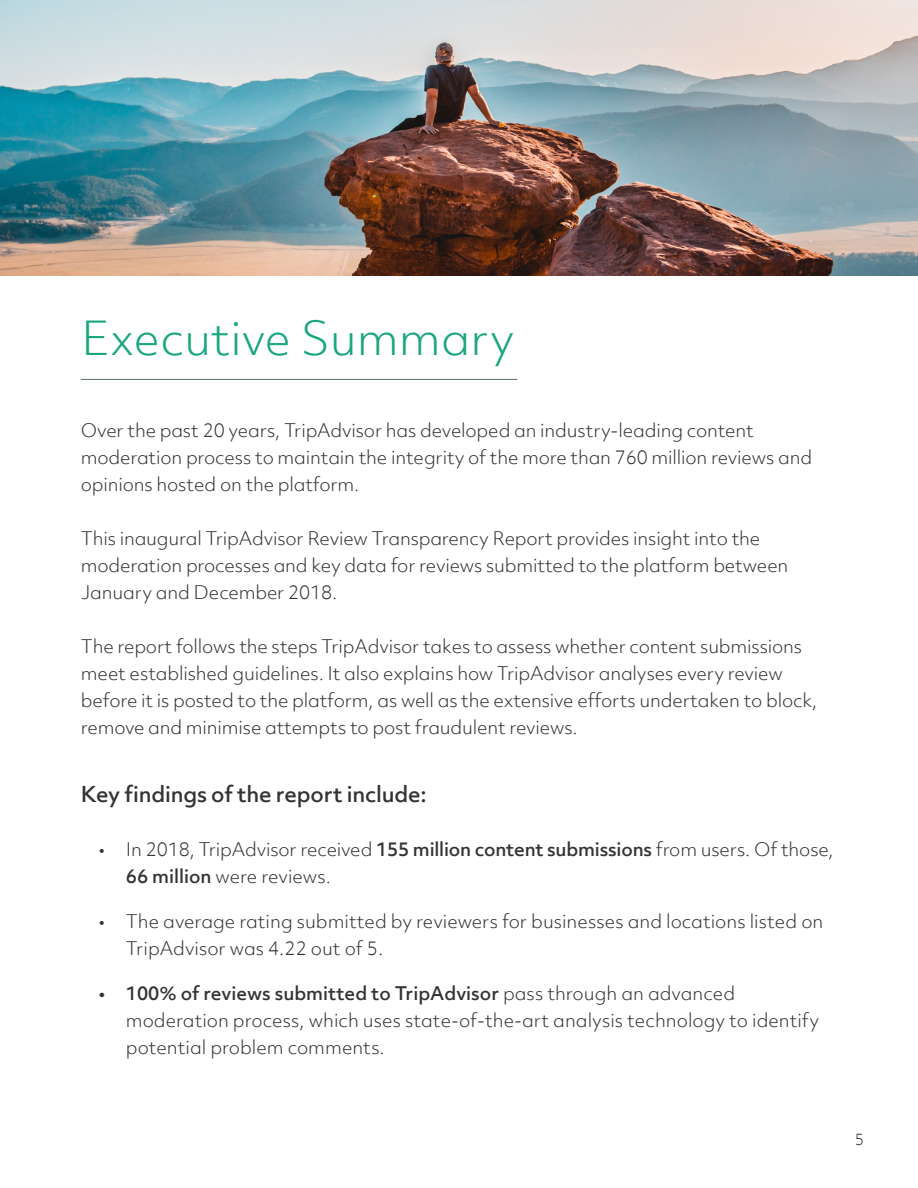
<style>
.page{position:relative;width:918px;height:1188px;background:#fff}
.page>*{position:absolute;margin:0;border:0;box-sizing:border-box;transform-origin:0 0}
.t1{font:300 45px "Objektiv Mk 2";color:#1ba680}
.t2{font:500 21px "Objektiv Mk 2";letter-spacing:-.01em;color:#323332}
.t3{font:300 18px/27px "Objektiv Mk 2";letter-spacing:-.01em;color:#323332}
.t4{font:300 15px "Objektiv Mk 2";color:#323332}
.s1{font-weight:500}
</style>
<div class="page">
<img style="left:0;top:0;width:918px;height:275px">
<hr style="left:81px;top:379px;width:436px;height:1px;background:#5f6d70">
<p class="t1" style="left:81px;top:307px;width:435px">Executive Summary</p>
<p class="t3" style="left:81px;top:417px;width:733px">Over the past 20 years, TripAdvisor has developed an industry-leading content moderation process to maintain the integrity of the more than 760 million reviews and opinions hosted on the platform.</p>
<p class="t3" style="left:81px;top:525px;width:709px">This inaugural TripAdvisor Review Transparency Report provides insight into the moderation processes and key data for reviews submitted to the platform between<br>January and December 2018.</p>
<p class="t3" style="left:81px;top:633px;width:738px">The report follows the steps TripAdvisor takes to assess whether content submissions meet established guidelines. It also explains how TripAdvisor analyses every review before it is posted to the platform, as well as the extensive efforts undertaken to block, remove and minimise attempts to post fraudulent reviews.</p>
<p class="t2" style="left:81px;top:779px;width:347px">Key findings of the report include:</p>
<p class="t3" style="left:126px;top:835px;width:710px;text-indent:-27px">• In 2018, TripAdvisor received <span class="s1">155 million content submissions</span> from users. Of those,<br><span class="s1">66 million</span> were reviews.</p>
<p class="t3" style="left:126px;top:907px;width:699px;text-indent:-27px">• The average rating submitted by reviewers for businesses and locations listed on<br>TripAdvisor was 4.22 out of 5.</p>
<p class="t3" style="left:126px;top:979px;width:695px;text-indent:-27px"><span class="s1">• 100% of reviews submitted to TripAdvisor</span> pass through an advanced moderation process, which uses state-of-the-art analysis technology to identify potential problem comments.</p>
<p class="t4" style="left:855px;top:1130px;width:11px">5</p>
</div>
